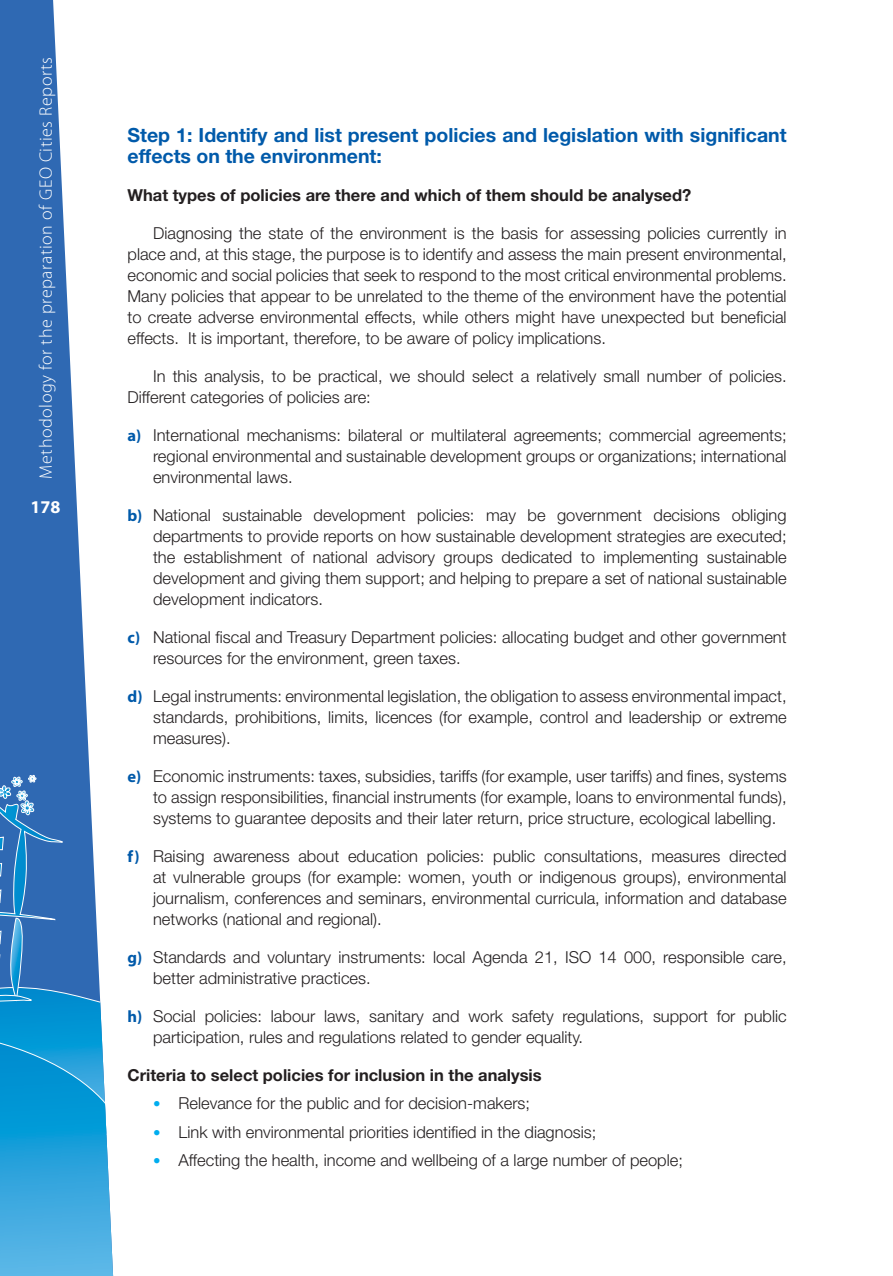
<style>
.page{position:relative;width:893px;height:1276px;background:#fff}
.page>*{position:absolute;margin:0;border:0;box-sizing:border-box;transform-origin:0 0}
.t1{font:700 19.5px/21px "Helvetica Neue LT Std";color:#005aaa}
.t2{font:300 18px "Myriad Pro";letter-spacing:.03em;color:#fff}
.t3{font:700 18px "Myriad Pro";color:#fff}
.t4{font:300 16.5px/21px "Helvetica Neue LT Std";color:#231f20;text-align:justify}
.t5{font:700 16.5px "Helvetica Neue LT Std";color:#231f20}
.s1{font-family:"Myriad Pro";font-weight:700;color:#005aaa}
.s2{font-size:15px;color:#00adef}
</style>
<div class="page">
<svg style="left:0;top:0;width:90px;height:775px;fill:#2f69b3"></svg>
<svg style="left:0;top:775px;width:114px;height:501px;background:#419ad2"></svg>
<p class="t2" style="left:39px;top:478px;width:423px;rotate:-90deg">Methodology for the preparation of GEO Cities Reports</p>
<p class="t3" style="left:30px;top:500px;width:31px">178</p>
<p class="t1" style="left:128px;top:126px;width:661px">Step 1: Identify and list present policies and legislation with significant effects on the environment:</p>
<p class="t5" style="left:128px;top:189px;width:565px">What types of policies are there and which of them should be analysed?</p>
<p class="t4" style="left:128px;top:224px;width:661px;text-indent:26px">Diagnosing the state of the environment is the basis for assessing policies currently in place and, at this stage, the purpose is to identify and assess the main present environmental, economic and social policies that seek to respond to the most critical environmental problems.<br>Many policies that appear to be unrelated to the theme of the environment have the potential to create adverse environmental effects, while others might have unexpected but beneficial effects. It is important, therefore, to be aware of policy implications.</p>
<p class="t4" style="left:128px;top:367px;width:661px;text-indent:26px">In this analysis, to be practical, we should select a relatively small number of policies.<br>Different categories of policies are:</p>
<p class="t4" style="left:153px;top:426px;width:635px;text-indent:-26px"><span class="s1">a)</span> International mechanisms: bilateral or multilateral agreements; commercial agreements; regional environmental and sustainable development groups or organizations; international environmental laws.</p>
<p class="t4" style="left:153px;top:506px;width:635px;text-indent:-26px"><span class="s1">b)</span> National sustainable development policies: may be government decisions obliging departments to provide reports on how sustainable development strategies are executed; the establishment of national advisory groups dedicated to implementing sustainable development and giving them support; and helping to prepare a set of national sustainable development indicators.</p>
<p class="t4" style="left:153px;top:628px;width:635px;text-indent:-26px"><span class="s1">c)</span> National fiscal and Treasury Department policies: allocating budget and other government resources for the environment, green taxes.</p>
<p class="t4" style="left:153px;top:687px;width:635px;text-indent:-26px"><span class="s1">d)</span> Legal instruments: environmental legislation, the obligation to assess environmental impact, standards, prohibitions, limits, licences (for example, control and leadership or extreme measures).</p>
<p class="t4" style="left:153px;top:767px;width:635px;text-indent:-26px"><span class="s1">e)</span> Economic instruments: taxes, subsidies, tariffs (for example, user tariffs) and fines, systems to assign responsibilities, financial instruments (for example, loans to environmental funds), systems to guarantee deposits and their later return, price structure, ecological labelling.</p>
<p class="t4" style="left:153px;top:847px;width:635px;text-indent:-26px"><span class="s1">f)</span> Raising awareness about education policies: public consultations, measures directed at vulnerable groups (for example: women, youth or indigenous groups), environmental journalism, conferences and seminars, environmental curricula, information and database networks (national and regional).</p>
<p class="t4" style="left:153px;top:948px;width:635px;text-indent:-26px"><span class="s1">g)</span> Standards and voluntary instruments: local Agenda 21, ISO 14 000, responsible care, better administrative practices.</p>
<p class="t4" style="left:153px;top:1007px;width:635px;text-indent:-26px"><span class="s1">h)</span> Social policies: labour laws, sanitary and work safety regulations, support for public participation, rules and regulations related to gender equality.</p>
<p class="t5" style="left:128px;top:1069px;width:416px">Criteria to select policies for inclusion in the analysis</p>
<p class="t4" style="left:153px;top:1095px;width:378px"><span class="s2">•</span> Relevance for the public and for decision-makers;</p>
<p class="t4" style="left:153px;top:1123px;width:445px"><span class="s2">•</span> Link with environmental priorities identified in the diagnosis;</p>
<p class="t4" style="left:153px;top:1151px;width:531px"><span class="s2">•</span> Affecting the health, income and wellbeing of a large number of people;</p>
</div>
